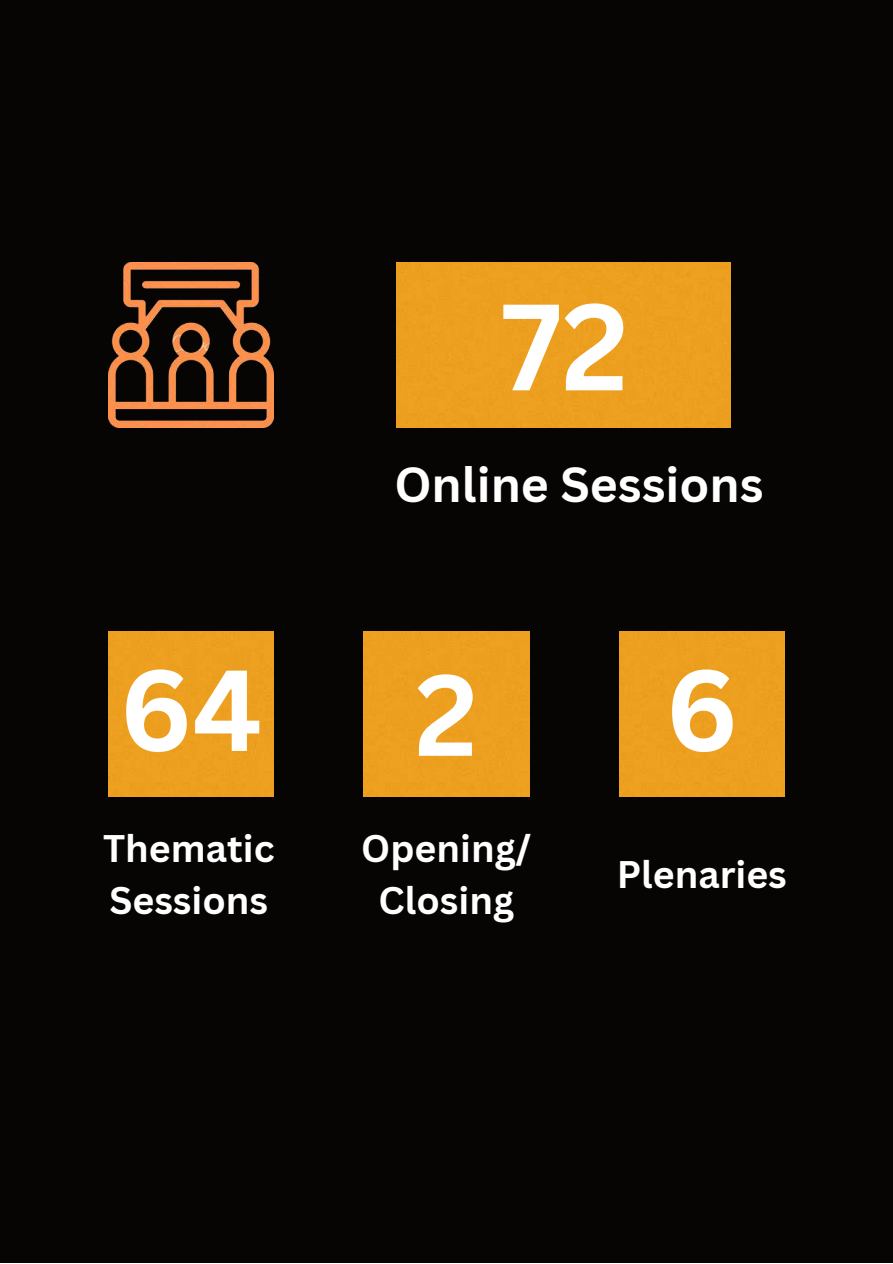
<style>
.page{position:relative;width:893px;height:1264px;background:#fff}
.page>*{position:absolute;margin:0;border:0;box-sizing:border-box;transform-origin:0 0}
.t1{font:700 119.85px "Canva Sans";color:#fff}
.t2{font:700 112.35px "Canva Sans";color:#fff}
.t3{font:700 48px "Canva Sans";color:#fff}
.t4{font:700 37.5px/51.8px "Canva Sans";color:#fff}
</style>
<div class="page">
<div style="left:0;top:0;width:892px;height:1262px;background:#060503"></div>
<img style="left:108px;top:262px;width:166px;height:165px">
<div style="left:396px;top:262px;width:334px;height:165px;background:#eda020"></div>
<div style="left:108px;top:631px;width:166px;height:165px;background:#eda020"></div>
<div style="left:364px;top:631px;width:165px;height:165px;background:#eda020"></div>
<div style="left:619px;top:631px;width:165px;height:165px;background:#eda020"></div>
<h2 class="t2" style="left:119px;top:631px;width:144px">64</h2>
<p class="t4" style="left:103px;top:821px;width:173px">Thematic<br>Sessions</p>
<h1 class="t1" style="left:501px;top:262px;width:129px">72</h1>
<p class="t3" style="left:394px;top:451px;width:370px">Online Sessions</p>
<h2 class="t2" style="left:415px;top:635px;width:64px">2</h2>
<p class="t4" style="left:361px;top:821px;width:172px;text-align:center">Opening/<br>Closing</p>
<h2 class="t2" style="left:665px;top:631px;width:74px">6</h2>
<p class="t4" style="left:616px;top:847px;width:172px">Plenaries</p>
</div>
